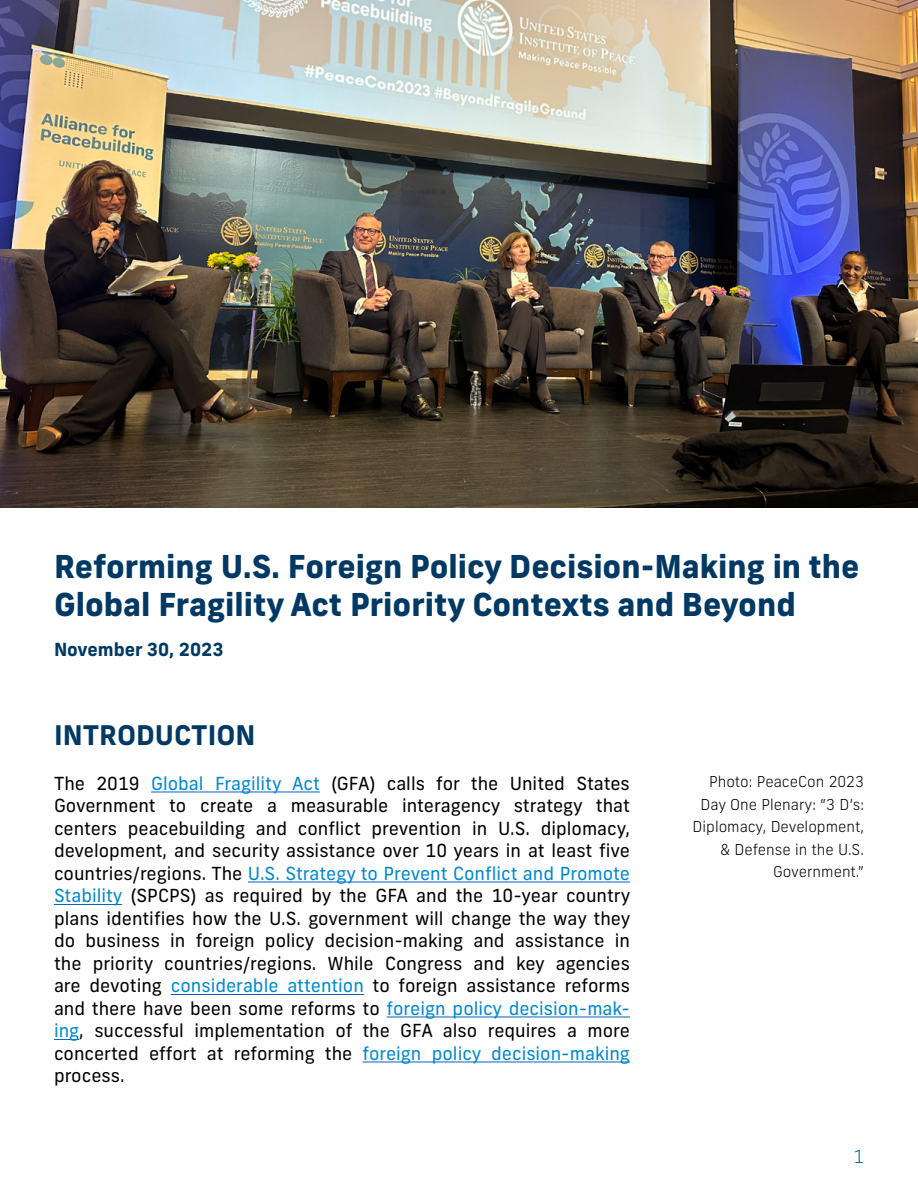
<style>
.page{position:relative;width:918px;height:1188px;background:#fff}
.page>*{position:absolute;margin:0;border:0;box-sizing:border-box;transform-origin:0 0}
.t1{font:800 31.5px/37.8px "New Frank";color:#003964}
.t2{font:700 27px "New Frank";color:#003964}
.t3{font:18px/22.5px "New Frank";color:#000;text-align:justify}
.t4{font:700 18px "New Frank";color:#003964}
.t5{font:300 18px "New Frank";color:#006ca3}
.t6{font:300 15px/22.5px "New Frank";color:#000;text-align:right}
.s1{color:#0088ce}
</style>
<div class="page">
<hr style="left:151px;top:792px;width:169px;height:1px;background:#0563c1">
<hr style="left:248px;top:882px;width:382px;height:1px;background:#0563c1">
<hr style="left:54px;top:904px;width:68px;height:1px;background:#0563c1">
<hr style="left:171px;top:994px;width:193px;height:1px;background:#0563c1">
<hr style="left:387px;top:1017px;width:243px;height:1px;background:#0563c1">
<svg style="left:54px;top:1039px;width:25px;height:1px"></svg>
<hr style="left:363px;top:1062px;width:267px;height:1px;background:#0563c1">
<img style="left:0;top:0;width:918px;height:508px">
<h1 class="t1" style="left:54px;top:547px;width:807px">Reforming U.S. Foreign Policy Decision-Making in the<br>Global Fragility Act Priority Contexts and Beyond</h1>
<p class="t4" style="left:54px;top:638px;width:171px">November 30, 2023</p>
<h2 class="t2" style="left:54px;top:717px;width:203px">INTRODUCTION</h2>
<p class="t3" style="left:54px;top:772px;width:578px">The 2019 <span class="s1">Global Fragility Act</span> (GFA) calls for the United States Government to create a measurable interagency strategy that centers peacebuilding and conflict prevention in U.S. diplomacy, development, and security assistance over 10 years in at least five countries/regions. The <span class="s1">U.S. Strategy to Prevent Conflict and Promote Stability</span> (SPCPS) as required by the GFA and the 10-year country plans identifies how the U.S. government will change the way they do business in foreign policy decision-making and assistance in the priority countries/regions. While Congress and key agencies are devoting <span class="s1">considerable attention</span> to foreign assistance reforms and there have been some reforms to <span class="s1">foreign policy decision-mak&shy;ing</span>, successful implementation of the GFA also requires a more concerted effort at reforming the <span class="s1">foreign policy decision-making </span>process.</p>
<p class="t6" style="left:693px;top:771px;width:173px">Photo: PeaceCon 2023<br>Day One Plenary: “3 D’s:<br>Diplomacy, Development, &amp; Defense in the U.S.<br>Government.”</p>
<p class="t5" style="left:853px;top:1146px;width:12px">1</p>
</div>
